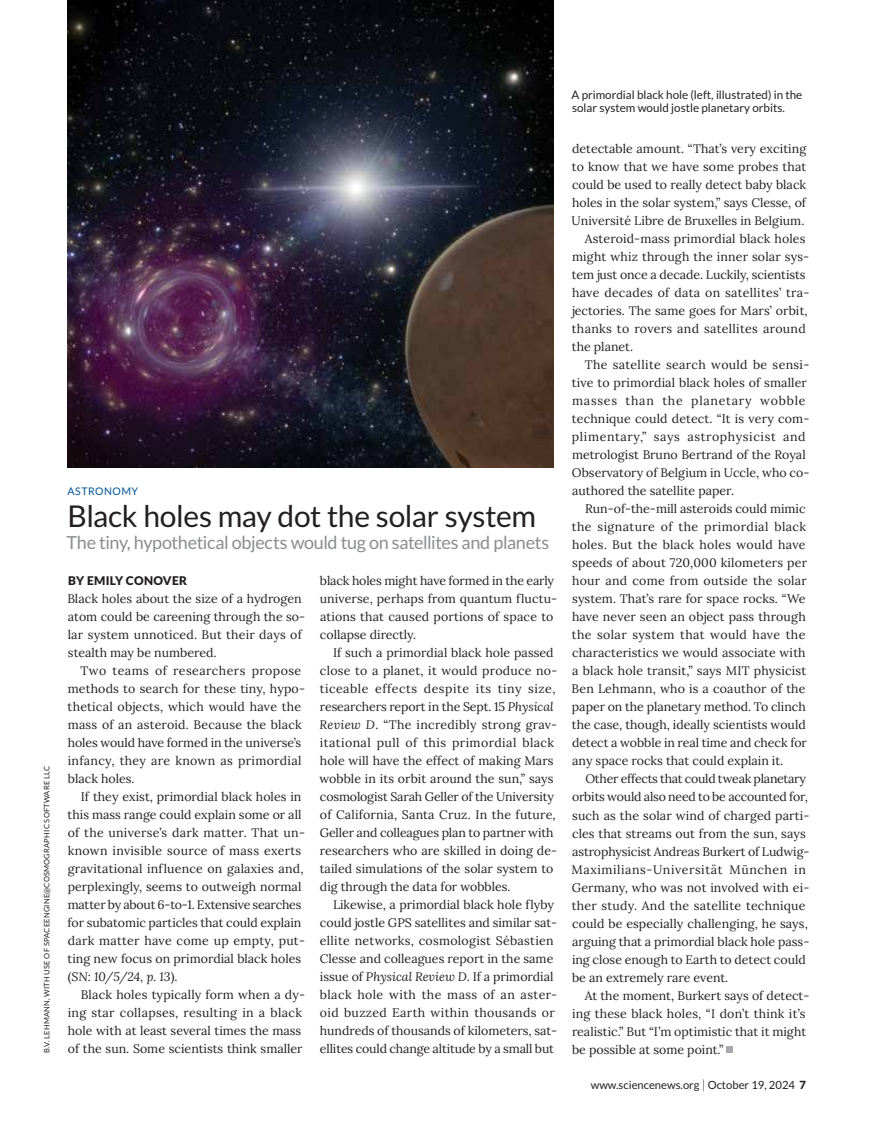
<style>
.page{position:relative;width:878px;height:1134px;background:#fff}
.page>*{position:absolute;margin:0;border:0;box-sizing:border-box;transform-origin:0 0}
.t1{font:30px "Lato";letter-spacing:-.015em;color:#231f20}
.t2{font:18px "Lato";letter-spacing:-.02em;color:#8a8c8e}
.t3{font:12.3px/18px "Lora";letter-spacing:.005em;color:#231f20}
.t4{font:12.3px "Lora";letter-spacing:.025em;color:#231f20}
.t5{font:12.3px "Lora";letter-spacing:-.02em;color:#231f20}
.t6{font:12.3px "Lora";letter-spacing:.05em;color:#231f20}
.t7{font:12.3px "Lora";letter-spacing:.035em;color:#231f20}
.t8{font:12.3px "Lora";letter-spacing:.045em;color:#231f20}
.t9{font:12.3px "Lora";letter-spacing:.03em;color:#231f20}
.t10{font:12.3px "Lora";letter-spacing:.06em;color:#231f20}
.t11{font:900 12px "Lato";letter-spacing:.025em;color:#231f20}
.t12{font:11.7px/13.5px "Lato";color:#231f20}
.t13{font:11.25px "Lato";color:#231f20}
.t14{font:10.5px "Lato";letter-spacing:.05em;color:#005496}
.t15{font:7.5px "Lato";letter-spacing:.025em;color:#231f20}
.s1{font-style:italic}
.s2{font-weight:300;font-size:12.75px}
.s3{font-weight:900}
</style>
<div class="page">
<div style="left:726px;top:1046px;width:7px;height:7px;background:#a7a9ac"></div>
<img style="left:68px;top:0;width:486px;height:468px">
<p class="t15" style="left:43px;top:1053px;width:288px;rotate:-90deg">B.V. LEHMANN, WITH USE OF SPACEENGINE@COSMOGRAPHIC SOFTWARE LLC</p>
<p class="t14" style="left:68px;top:485px;width:72px">ASTRONOMY</p>
<h1 class="t1" style="left:67px;top:499px;width:470px">Black holes may dot the solar system</h1>
<h2 class="t2" style="left:66px;top:532px;width:484px">The tiny, hypothetical objects would tug on satellites and planets</h2>
<p class="t11" style="left:68px;top:574px;width:121px">BY EMILY CONOVER</p>
<p class="t3" style="left:67px;top:589px;width:239px">Black holes about the size of a hydrogen atom could be careening through the so&shy;lar system unnoticed. But their days of stealth may be numbered.</p>
<p class="t3" style="left:68px;top:661px;width:239px;text-indent:13px">Two teams of researchers propose methods to search for these tiny, hypo&shy;thetical objects, which would have the mass of an asteroid. Because the black holes would have formed in the universe’s infancy, they are known as primordial black holes.</p>
<p class="t3" style="left:68px;top:787px;width:239px;text-indent:13px">If they exist, primordial black holes in this mass range could explain some or all of the universe’s dark matter. That un&shy;known invisible source of mass exerts gravitational influence on galaxies and, perplexingly, seems to outweigh normal matter by about 6-to-1. Extensive searches for subatomic particles that could explain dark matter have come up empty, put&shy;ting new focus on primordial black holes (<span class="s1">SN: 10/5/24, p. 13</span>).</p>
<p class="t3" style="left:68px;top:985px;width:239px;text-indent:13px">Black holes typically form when a dy&shy;ing star collapses, resulting in a black hole with at least several times the mass of the sun. Some scientists think smaller</p>
<p class="t3" style="left:320px;top:571px;width:239px">black holes might have formed in the early universe, perhaps from quantum fluctu&shy;ations that caused portions of space to collapse directly.</p>
<p class="t3" style="left:319px;top:643px;width:239px;text-indent:14px">If such a primordial black hole passed close to a planet, it would produce no&shy;ticeable effects despite its tiny size, researchers report in the Sept. 15 <span class="s1">Physical Review D</span>. “The incredibly strong grav&shy;itational pull of this primordial black hole will have the effect of making Mars wobble in its orbit around the sun,” says cosmologist Sarah Geller of the University of California, Santa Cruz. In the future, Geller and colleagues plan to partner with researchers who are skilled in doing de&shy;tailed simulations of the solar system to dig through the data for wobbles.</p>
<p class="t3" style="left:320px;top:895px;width:239px;text-indent:13px">Likewise, a primordial black hole flyby could jostle GPS satellites and similar sat&shy;ellite networks, cosmologist Sébastien Clesse and colleagues report in the same issue of <span class="s1">Physical Review D</span>. If a primordial black hole with the mass of an aster&shy;oid buzzed Earth within thousands or hundreds of thousands of kilometers, sat&shy;ellites could change altitude by a small but</p>
<p class="t12" style="left:571px;top:88px;width:232px">A primordial black hole (left, illustrated) in the solar system would jostle planetary orbits.</p>
<p class="t3" style="left:572px;top:139px;width:235px">detectable amount. “That’s very exciting</p>
<p class="t3" style="left:572px;top:157px;width:236px">to know that we have some probes that</p>
<p class="t3" style="left:572px;top:175px;width:236px">could be used to really detect baby black</p>
<p class="t3" style="left:572px;top:193px;width:235px">holes in the solar system,” says Clesse, of</p>
<p class="t3" style="left:571px;top:211px;width:234px">Université Libre de Bruxelles in Belgium.</p>
<p class="t3" style="left:585px;top:229px;width:222px">Asteroid-mass primordial black holes</p>
<p class="t3" style="left:572px;top:247px;width:239px">might whiz through the inner solar sys-</p>
<p class="t3" style="left:572px;top:265px;width:235px">tem just once a decade. Luckily, scientists</p>
<p class="t3" style="left:572px;top:283px;width:239px">have decades of data on satellites’ tra-</p>
<p class="t3" style="left:572px;top:301px;width:237px">jectories. The same goes for Mars’ orbit,</p>
<p class="t4" style="left:572px;top:320px;width:235px">thanks to rovers and satellites around</p>
<p class="t3" style="left:572px;top:337px;width:63px">the planet.</p>
<p class="t4" style="left:584px;top:356px;width:226px">The satellite search would be sensi-</p>
<p class="t3" style="left:572px;top:373px;width:236px">tive to primordial black holes of smaller</p>
<p class="t10" style="left:572px;top:392px;width:235px">masses than the planetary wobble</p>
<p class="t3" style="left:572px;top:409px;width:239px">technique could detect. “It is very com-</p>
<p class="t6" style="left:572px;top:428px;width:235px">plimentary,” says astrophysicist and</p>
<p class="t3" style="left:572px;top:445px;width:235px">metrologist Bruno Bertrand of the Royal</p>
<p class="t3" style="left:572px;top:463px;width:239px">Observatory of Belgium in Uccle, who co-</p>
<p class="t3" style="left:572px;top:481px;width:163px">authored the satellite paper.</p>
<p class="t3" style="left:585px;top:499px;width:222px">Run-of-the-mill asteroids could mimic</p>
<p class="t7" style="left:572px;top:518px;width:236px">the signature of the primordial black</p>
<p class="t4" style="left:572px;top:536px;width:235px">holes. But the black holes would have</p>
<p class="t3" style="left:572px;top:553px;width:236px">speeds of about 720,000 kilometers per</p>
<p class="t4" style="left:572px;top:572px;width:236px">hour and come from outside the solar</p>
<p class="t3" style="left:572px;top:589px;width:235px">system. That’s rare for space rocks. “We</p>
<p class="t3" style="left:572px;top:607px;width:235px">have never seen an object pass through</p>
<p class="t9" style="left:572px;top:626px;width:235px">the solar system that would have the</p>
<p class="t3" style="left:572px;top:643px;width:235px">characteristics we would associate with</p>
<p class="t3" style="left:572px;top:661px;width:235px">a black hole transit,” says MIT physicist</p>
<p class="t3" style="left:571px;top:679px;width:235px">Ben Lehmann, who is a coauthor of the</p>
<p class="t3" style="left:572px;top:697px;width:235px">paper on the planetary method. To clinch</p>
<p class="t3" style="left:572px;top:715px;width:235px">the case, though, ideally scientists would</p>
<p class="t3" style="left:572px;top:733px;width:236px">detect a wobble in real time and check for</p>
<p class="t3" style="left:572px;top:751px;width:213px">any space rocks that could explain it.</p>
<p class="t5" style="left:585px;top:770px;width:222px">Other effects that could tweak planetary</p>
<p class="t5" style="left:572px;top:788px;width:237px">orbits would also need to be accounted for,</p>
<p class="t3" style="left:572px;top:805px;width:239px">such as the solar wind of charged parti-</p>
<p class="t3" style="left:572px;top:823px;width:235px">cles that streams out from the sun, says</p>
<p class="t3" style="left:572px;top:841px;width:239px">astrophysicist Andreas Burkert of Ludwig-</p>
<p class="t8" style="left:571px;top:860px;width:236px">Maximilians-Universität München in</p>
<p class="t3" style="left:572px;top:877px;width:239px">Germany, who was not involved with ei-</p>
<p class="t3" style="left:572px;top:895px;width:235px">ther study. And the satellite technique</p>
<p class="t3" style="left:572px;top:913px;width:237px">could be especially challenging, he says,</p>
<p class="t3" style="left:572px;top:931px;width:239px">arguing that a primordial black hole pass-</p>
<p class="t3" style="left:572px;top:949px;width:235px">ing close enough to Earth to detect could</p>
<p class="t3" style="left:572px;top:967px;width:158px">be an extremely rare event.</p>
<p class="t3" style="left:584px;top:985px;width:226px">At the moment, Burkert says of detect-</p>
<p class="t3" style="left:572px;top:1003px;width:235px">ing these black holes, “I don’t think it’s</p>
<p class="t3" style="left:572px;top:1021px;width:236px">realistic.” But “I’m optimistic that it might</p>
<p class="t3" style="left:572px;top:1039px;width:153px">be possible at some point.”</p>
<p class="t13" style="left:590px;top:1079px;width:217px">www.sciencenews.org <span class="s2">|</span> October 19, 2024 <span class="s3">7</span></p>
</div>
